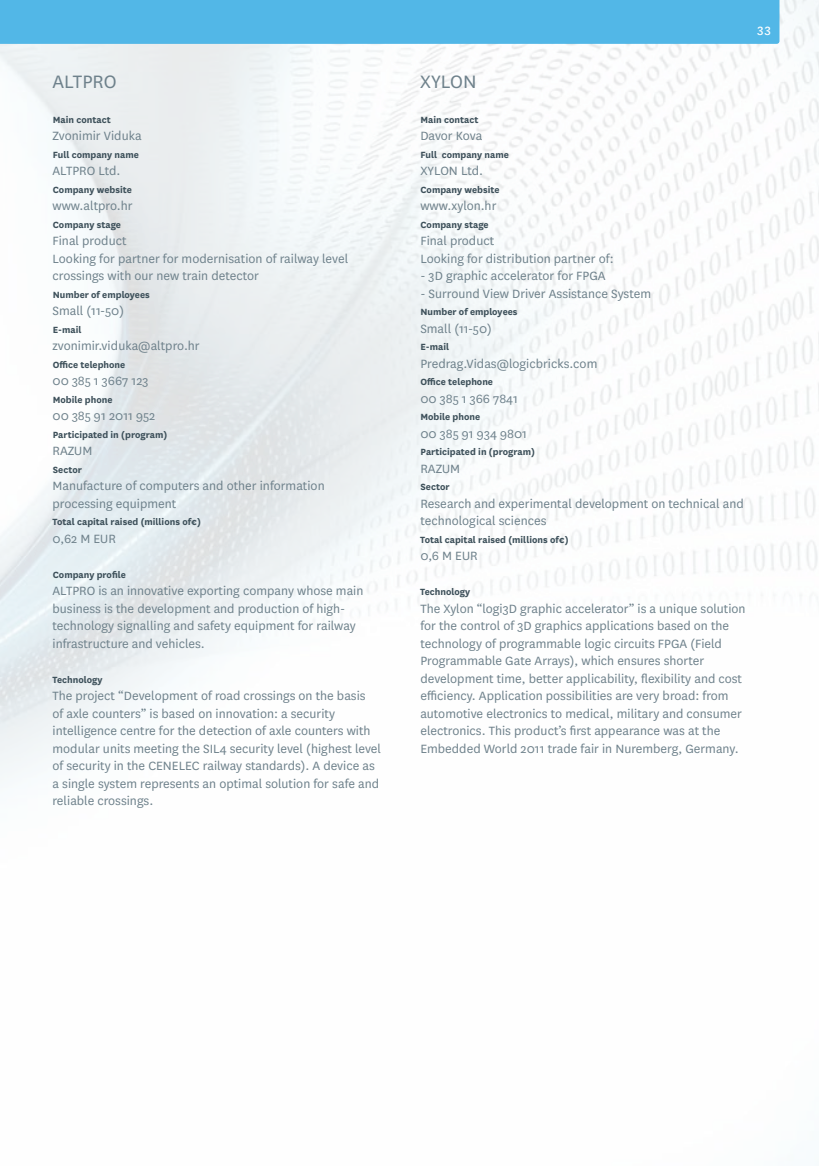
<style>
.page{position:relative;width:819px;height:1166px;background:#fff}
.page>*{position:absolute;margin:0;border:0;box-sizing:border-box;transform-origin:0 0}
.t1{font:21px "National";color:#6e818b}
.t2{font:14px/17.5px "National";color:#6e818b}
.t3{font:14px "National";color:#fff}
.t4{font:700 10.5px "National";color:#3d505a}
</style>
<div class="page">
<div style="left:0;top:0;width:779px;height:44px;background:#52b7e7"></div>
<p class="t3" style="left:756px;top:21px;width:17px">33</p>
<h1 class="t1" style="left:52px;top:67px;width:66px">ALTPRO</h1>
<h1 class="t1" style="left:420px;top:67px;width:58px">XYLON</h1>
<p class="t4" style="left:53px;top:112px;width:59px">Main contact</p>
<p class="t4" style="left:53px;top:147px;width:88px">Full company name</p>
<p class="t4" style="left:53px;top:182px;width:81px">Company website</p>
<p class="t4" style="left:53px;top:217px;width:70px">Company stage</p>
<p class="t2" style="left:53px;top:126px;width:91px">Zvonimir Viduka</p>
<p class="t2" style="left:53px;top:161px;width:69px">ALTPRO Ltd.</p>
<p class="t2" style="left:53px;top:196px;width:82px">www.altpro.hr</p>
<p class="t2" style="left:53px;top:231px;width:297px">Final product<br>Looking for partner for modernisation of railway level crossings with our new train detector</p>
<p class="t2" style="left:53px;top:301px;width:73px">Small (11-50)</p>
<p class="t2" style="left:53px;top:336px;width:149px">zvonimir.viduka@altpro.hr</p>
<p class="t2" style="left:53px;top:371px;width:98px">00 385 1 3667 123</p>
<p class="t2" style="left:53px;top:406px;width:104px">00 385 91 2011 952</p>
<p class="t2" style="left:53px;top:441px;width:41px">RAZUM</p>
<p class="t2" style="left:53px;top:476px;width:273px">Manufacture of computers and other information processing equipment</p>
<p class="t2" style="left:53px;top:529px;width:65px">0,62 M EUR</p>
<p class="t4" style="left:53px;top:287px;width:99px">Number of employees</p>
<p class="t4" style="left:53px;top:322px;width:30px">E-mail</p>
<p class="t4" style="left:53px;top:357px;width:74px">Office telephone</p>
<p class="t4" style="left:53px;top:392px;width:61px">Mobile phone</p>
<p class="t4" style="left:53px;top:427px;width:116px">Participated in (program)</p>
<p class="t4" style="left:53px;top:462px;width:30px">Sector</p>
<p class="t4" style="left:52px;top:514px;width:150px">Total capital raised (millions of€)</p>
<p class="t4" style="left:53px;top:567px;width:75px">Company profile</p>
<p class="t2" style="left:53px;top:581px;width:312px">ALTPRO is an innovative exporting company whose main business is the development and production of high&shy;technology signalling and safety equipment for railway infrastructure and vehicles.</p>
<p class="t4" style="left:52px;top:672px;width:51px">Technology</p>
<p class="t2" style="left:53px;top:686px;width:330px">The project “Development of road crossings on the basis<br>of axle counters” is based on innovation: a security intelligence centre for the detection of axle counters with modular units meeting the SIL4 security level (highest level of security in the CENELEC railway standards). A device as a single system represents an optimal solution for safe and reliable crossings.</p>
<p class="t4" style="left:420px;top:112px;width:59px">Main contact</p>
<p class="t4" style="left:420px;top:147px;width:90px">Full company name</p>
<p class="t4" style="left:420px;top:182px;width:81px">Company website</p>
<p class="t4" style="left:420px;top:217px;width:70px">Company stage</p>
<p class="t2" style="left:420px;top:126px;width:64px">Davor Kova</p>
<p class="t2" style="left:420px;top:161px;width:64px">XYLON Ltd.</p>
<p class="t2" style="left:420px;top:196px;width:78px">www.xylon.hr</p>
<p class="t2" style="left:420px;top:231px;width:195px">Final product<br>Looking for distribution partner of:</p>
<p class="t2" style="left:420px;top:266px;width:187px">- 3D graphic accelerator for FPGA</p>
<p class="t2" style="left:420px;top:284px;width:232px">- Surround View Driver Assistance System</p>
<p class="t2" style="left:420px;top:319px;width:73px">Small (11-50)</p>
<p class="t2" style="left:420px;top:354px;width:178px">Predrag.Vidas@logicbricks.com</p>
<p class="t2" style="left:420px;top:389px;width:99px">00 385 1 366 7841</p>
<p class="t2" style="left:420px;top:424px;width:108px">00 385 91 934 9801</p>
<p class="t2" style="left:420px;top:459px;width:41px">RAZUM</p>
<p class="t2" style="left:420px;top:494px;width:325px">Research and experimental development on technical and technological sciences</p>
<p class="t2" style="left:420px;top:546px;width:59px">0,6 M EUR</p>
<p class="t4" style="left:420px;top:304px;width:99px">Number of employees</p>
<p class="t4" style="left:420px;top:339px;width:30px">E-mail</p>
<p class="t4" style="left:420px;top:374px;width:74px">Office telephone</p>
<p class="t4" style="left:420px;top:409px;width:61px">Mobile phone</p>
<p class="t4" style="left:420px;top:444px;width:116px">Participated in (program)</p>
<p class="t4" style="left:420px;top:479px;width:30px">Sector</p>
<p class="t4" style="left:420px;top:532px;width:150px">Total capital raised (millions of€)</p>
<p class="t4" style="left:420px;top:584px;width:51px">Technology</p>
<p class="t2" style="left:420px;top:599px;width:327px">The Xylon “logi3D graphic accelerator” is a unique solution for the control of 3D graphics applications based on the technology of programmable logic circuits FPGA (Field Programmable Gate Arrays), which ensures shorter development time, better applicability, flexibility and cost efficiency. Application possibilities are very broad: from automotive electronics to medical, military and consumer electronics. This product’s first appearance was at the Embedded World 2011 trade fair in Nuremberg, Germany.</p>
</div>
